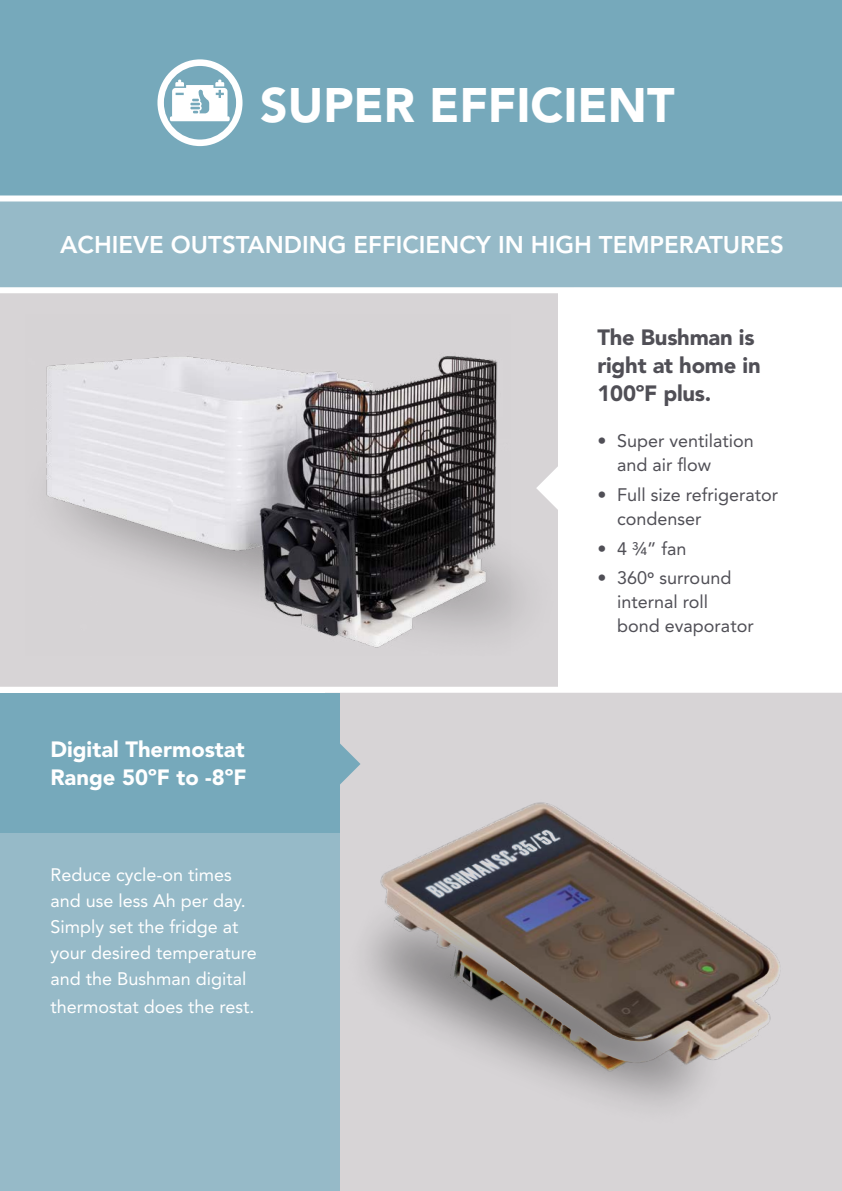
<style>
.page{position:relative;width:842px;height:1191px;background:#fff}
.page>*{position:absolute;margin:0;border:0;box-sizing:border-box;transform-origin:0 0}
.t1{font:900 48px "Avenir LT Std";color:#fff}
.t2{font:800 24px "Avenir LT Std";color:#fff}
.t3{font:900 22px/28px "Avenir LT Std";letter-spacing:-.01em;color:#504f56}
.t4{font:900 22px/28px "Avenir LT Std";color:#fff}
.t5{font:18px/26px "Avenir LT Std";color:#fff}
.t6{font:18px/24px "Avenir LT Std";color:#504f56}
.s1{font-family:"Effra"}
</style>
<div class="page">
<div style="left:0;top:0;width:842px;height:198px;background:#76a9bb"></div>
<div style="left:325px;top:689px;width:517px;height:502px;background:#d7d4d6"></div>
<div style="left:0;top:693px;width:340px;height:142px;background:#76a9bb"></div>
<div style="left:0;top:833px;width:340px;height:358px;background:#96bac8"></div>
<img style="left:367px;top:802px;width:413px;height:297px">
<div style="left:0;top:287px;width:557px;height:402px;background:#d7d4d6"></div>
<div style="left:0;top:198px;width:842px;height:92px;background:#96bac8"></div>
<img style="left:46px;top:356px;width:464px;height:292px">
<div style="left:0;top:287px;width:842px;height:6px;background:#fff"></div>
<div style="left:0;top:195px;width:842px;height:6px;background:#fff"></div>
<div style="left:0;top:687px;width:842px;height:6px;background:#fff"></div>
<svg style="left:340px;top:743px;width:20px;height:42px"></svg>
<svg style="left:536px;top:465px;width:22px;height:45px"></svg>
<svg style="left:157px;top:59px;width:86px;height:87px"></svg>
<h1 class="t1" style="left:260px;top:76px;width:416px">SUPER EFFICIENT</h1>
<h2 class="t2" style="left:60px;top:231px;width:725px">ACHIEVE OUTSTANDING EFFICIENCY IN HIGH TEMPERATURES</h2>
<p class="t4" style="left:50px;top:735px;width:198px">Digital Thermostat<br>Range 50ºF to -8ºF</p>
<p class="t5" style="left:50px;top:861px;width:208px">Reduce cycle-on times and use less Ah per day.<br>Simply set the fridge at your desired temperature and the Bushman digital</p>
<p class="t5" style="left:50px;top:993px;width:206px">thermostat does the rest.</p>
<p class="t3" style="left:597px;top:323px;width:165px">The Bushman is right at home in<br>100ºF plus.</p>
<p class="t6" style="left:617px;top:429px;width:138px;text-indent:-20px">• Super ventilation and air flow</p>
<p class="t6" style="left:617px;top:483px;width:163px;text-indent:-20px">• Full size refrigerator condenser</p>
<p class="t6" style="left:597px;top:536px;width:91px">• 4 ¾” fan</p>
<p class="t6" style="left:617px;top:566px;width:138px;text-indent:-20px">• 360<span class="s1">º</span> surround internal roll bond evaporator</p>
</div>
